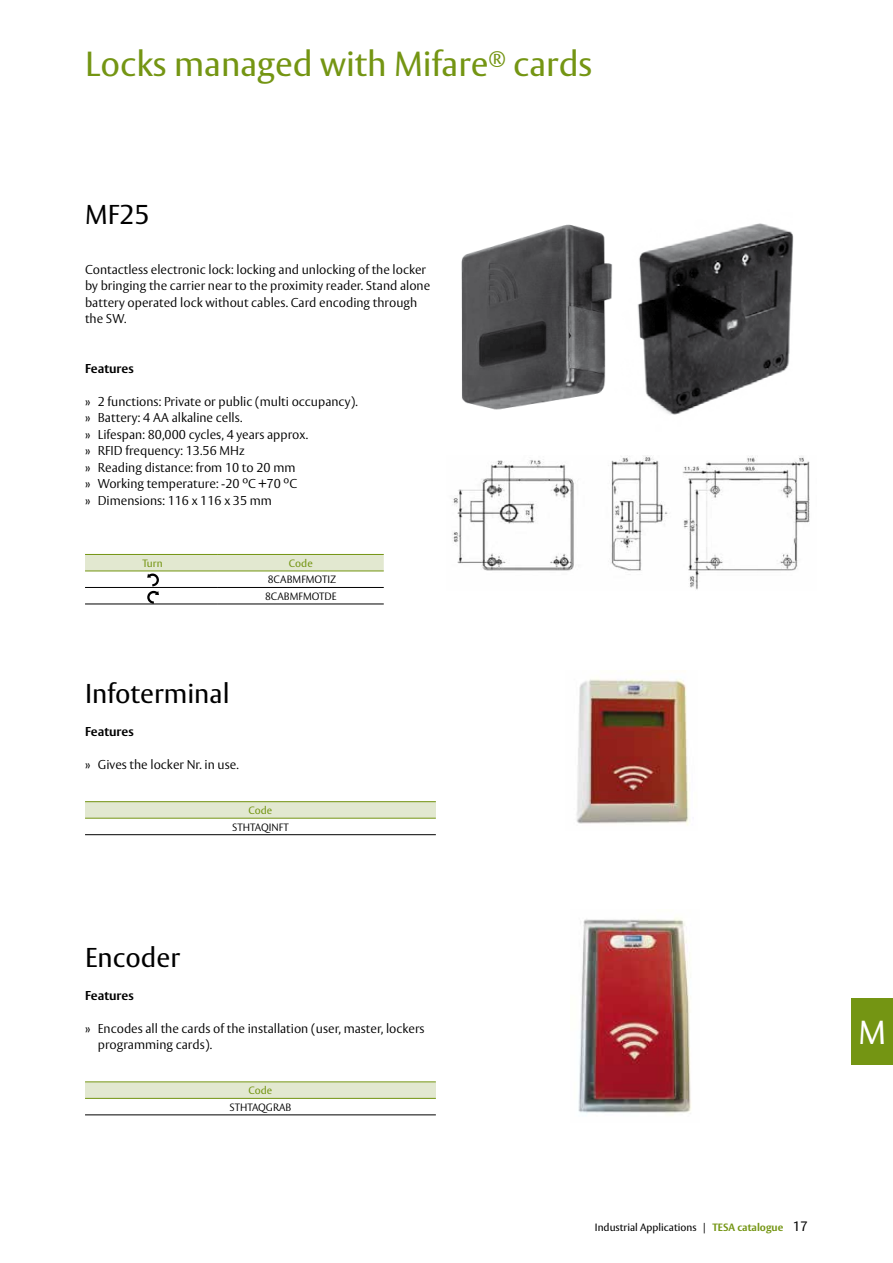
<style>
.page{position:relative;width:893px;height:1263px;background:#fff}
.page>*{position:absolute;margin:0;border:0;box-sizing:border-box;transform-origin:0 0}
.t1{font:34.5px "ASSA Vesta";color:#749513}
.t2{font:33px "ASSA Vesta";color:#fff}
.t3{font:27px "ASSA Vesta";color:#000}
.t4{font:300 12.75px/16.5px "ASSA Vesta";color:#000}
.t5{font:700 12.75px "ASSA Vesta";color:#000}
.t6{font:300 10.5px/16.5px "ASSA Vesta";color:#000}
.t7{font:10.5px "ASSA Vesta";color:#000}
.t8{font:10.5px "ASSA Vesta";color:#749513}
.s1{font-weight:700;color:#749513}
.s2{font-size:13.5px}
</style>
<div class="page">
<div style="left:851px;top:999px;width:42px;height:66px;background:#749513"></div>
<hr style="left:85px;top:604px;width:133px;height:1px;background:#000">
<hr style="left:218px;top:604px;width:166px;height:1px;background:#000">
<svg style="left:85px;top:554px;width:299px;height:50px"></svg>
<img style="left:461px;top:224px;width:152px;height:186px">
<img style="left:637px;top:223px;width:157px;height:192px">
<img style="left:452px;top:455px;width:358px;height:135px">
<img style="left:576px;top:678px;width:114px;height:148px">
<img style="left:578px;top:917px;width:113px;height:198px">
<div style="left:85px;top:802px;width:351px;height:16px;background:#e2e8d0"></div>
<hr style="left:85px;top:834px;width:351px;height:1px;background:#000">
<hr style="left:85px;top:801px;width:351px;height:1px;background:#749513">
<hr style="left:85px;top:818px;width:351px;height:1px;background:#749513">
<div style="left:85px;top:1082px;width:351px;height:16px;background:#e2e8d0"></div>
<hr style="left:85px;top:1114px;width:351px;height:1px;background:#000">
<hr style="left:85px;top:1081px;width:351px;height:1px;background:#749513">
<hr style="left:85px;top:1098px;width:351px;height:1px;background:#749513">
<h1 class="t1" style="left:85px;top:43px;width:509px">Locks managed with Mifare<sup>®</sup> cards</h1>
<h3 class="t3" style="left:85px;top:198px;width:66px">MF25</h3>
<p class="t4" style="left:85px;top:261px;width:347px">Contactless electronic lock: locking and unlocking of the locker by bringing the carrier near to the proximity reader. Stand alone battery operated lock without cables. Card encoding through the SW.</p>
<p class="t5" style="left:85px;top:360px;width:50px">Features</p>
<p class="t4" style="left:85px;top:393px;width:274px">» 2 functions: Private or public (multi occupancy). » Battery: 4 AA alkaline cells.<br>» Lifespan: 80,000 cycles, 4 years approx.<br>» RFID frequency: 13.56 MHz<br>» Reading distance: from 10 to 20 mm<br>» Working temperature: -20 ºC +70 ºC<br>» Dimensions: 116 x 116 x 35 mm</p>
<p class="t8" style="left:143px;top:557px;width:22px">Turn</p>
<p class="t8" style="left:289px;top:557px;width:25px">Code</p>
<p class="t6" style="left:265px;top:572px;width:73px">8CABMFMOTIZ<br>8CABMFMOTDE</p>
<h3 class="t3" style="left:85px;top:677px;width:146px">Infoterminal</h3>
<p class="t5" style="left:85px;top:723px;width:50px">Features</p>
<p class="t4" style="left:85px;top:756px;width:155px">» Gives the locker Nr. in use.</p>
<h3 class="t3" style="left:85px;top:941px;width:97px">Encoder</h3>
<p class="t8" style="left:249px;top:804px;width:25px">Code</p>
<p class="t6" style="left:232px;top:819px;width:58px">STHTAQINFT</p>
<p class="t5" style="left:85px;top:987px;width:50px">Features</p>
<p class="t4" style="left:98px;top:1020px;width:328px;text-indent:-13px">» Encodes all the cards of the installation (user, master, lockers programming cards).</p>
<p class="t8" style="left:249px;top:1084px;width:25px">Code</p>
<p class="t6" style="left:229px;top:1099px;width:63px">STHTAQGRAB</p>
<p class="t7" style="left:595px;top:1221px;width:215px">Industrial Applications | <span class="s1">TESA catalogue</span> <span class="s2">17</span></p>
<h2 class="t2" style="left:858px;top:1012px;width:29px">M</h2>
</div>
